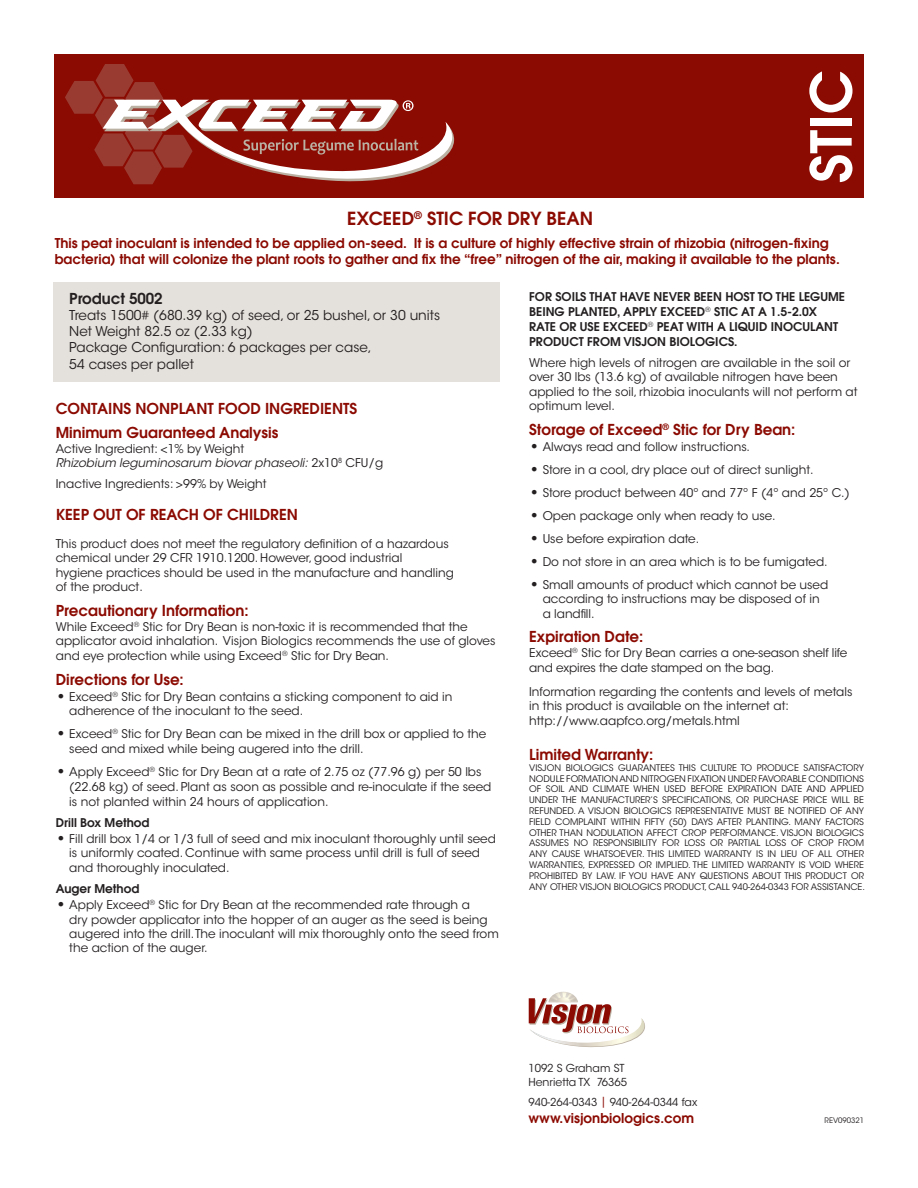
<style>
.page{position:relative;width:918px;height:1188px;background:#fff}
.page>*{position:absolute;margin:0;border:0;box-sizing:border-box;transform-origin:0 0}
.t1{font:600 18px "Avant Garde";color:#8b0a02}
.t2{font:600 15px/24.8px "Avant Garde";color:#8b0a02}
.t3{font:600 15px "Avant Garde";color:#231f20}
.t4{font:600 13.5px/16.2px "Avant Garde";color:#8b0a02}
.t5{font:13.5px/16.2px "ITC Avant Garde Std";color:#231f20}
.t6{font:12px/14.4px "ITC Avant Garde Std";color:#231f20}
.t7{font:600 12px/14.9px "Avant Garde";color:#231f20}
.t8{font:10.95px/13.5px "ITC Avant Garde Std";color:#231f20}
.t9{font:9px/10.8px "ITC Avant Garde Std";color:#231f20}
.t10{font:7.5px "ITC Avant Garde Std";color:#231f20}
.s1{font-style:italic}
.s2{font-size:21px}
.s3{color:#8b0a02}
</style>
<div class="page">
<div style="left:53px;top:282px;width:447px;height:99px;background:#e4e0db"></div>
<div style="left:54px;top:54px;width:810px;height:143px;background:#8b0a02"></div>
<svg style="left:65px;top:64px;width:389px;height:121px"></svg>
<svg style="left:809px;top:130px;width:44px;height:52px"></svg>
<div style="left:810px;top:118px;width:42px;height:8px;background:#fff"></div>
<svg style="left:809px;top:71px;width:44px;height:41px"></svg>
<svg style="left:529px;top:992px;width:116px;height:56px"></svg>
<h1 class="t1" style="left:347px;top:207px;width:247px">EXCEED<sup>®</sup> STIC FOR DRY BEAN</h1>
<p class="t4" style="left:55px;top:235px;width:787px">This peat inoculant is intended to be applied on-seed. It is a culture of highly effective strain of rhizobia (nitrogen-fixing bacteria) that will colonize the plant roots to gather and fix the “free” nitrogen of the air, making it available to the plants.</p>
<p class="t3" style="left:69px;top:289px;width:95px">Product 5002</p>
<p class="t5" style="left:69px;top:307px;width:372px">Treats 1500# (680.39 kg) of seed, or 25 bushel, or 30 units Net Weight 82.5 oz (2.33 kg)<br>Package Configuration: 6 packages per case,<br>54 cases per pallet</p>
<p class="t2" style="left:56px;top:395px;width:303px">CONTAINS NONPLANT FOOD INGREDIENTS<br>Minimum Guaranteed Analysis</p>
<p class="t6" style="left:56px;top:441px;width:329px">Active Ingredient: &lt;1% by Weight<br><span class="s1">Rhizobium leguminosarum biovarphaseoli:</span>2 x 1 0 <sup>8</sup> C F U / g</p>
<p class="t6" style="left:56px;top:477px;width:212px">Inactive Ingredients: &gt;99% by Weight</p>
<p class="t2" style="left:56px;top:502px;width:244px">KEEP OUT OF REACH OF CHILDREN</p>
<p class="t6" style="left:56px;top:536px;width:400px">This product does not meet the regulatory definition of a hazardous chemical under 29 CFR 1910.1200. However, good industrial<br>hygiene practices should be used in the manufacture and handling of the product.</p>
<p class="t2" style="left:56px;top:598px;width:194px">Precautionary Information:</p>
<p class="t6" style="left:56px;top:619px;width:441px">While Exceed<sup>®</sup> Stic for Dry Bean is non-toxic it is recommended that the applicator avoid inhalation. Visjon Biologics recommends the use of gloves and eye protection while using Exceed<sup>®</sup> Stic for Dry Bean.</p>
<p class="t2" style="left:56px;top:667px;width:130px">Directions for Use:</p>
<p class="t6" style="left:69px;top:690px;width:385px;text-indent:-14px"><span class="s2">•</span> Exceed<sup>®</sup> Stic for Dry Bean contains a sticking component to aid in adherence of the inoculant to the seed.</p>
<p class="t6" style="left:69px;top:727px;width:419px;text-indent:-14px"><span class="s2">•</span> Exceed<sup>®</sup> Stic for Dry Bean can be mixed in the drill box or applied to the seed and mixed while being augered into the drill.</p>
<p class="t6" style="left:69px;top:764px;width:424px;line-height:15px;text-indent:-14px"><span class="s2">•</span> Apply Exceed<sup>®</sup> Stic for Dry Bean at a rate of 2.75 oz (77.96 g) per 50 lbs (22.68 kg) of seed. Plant as soon as possible and re-inoculate if the seed is not planted within 24 hours of application.</p>
<p class="t7" style="left:56px;top:815px;width:95px">Drill Box Method</p>
<p class="t6" style="left:69px;top:832px;width:428px;text-indent:-14px"><span class="s2">•</span> Fill drill box 1/4 or 1/3 full of seed and mix inoculant thoroughly until seed is uniformly coated. Continue with same process until drill is full of seed and thoroughly inoculated.</p>
<p class="t7" style="left:56px;top:881px;width:85px">Auger Method</p>
<p class="t6" style="left:69px;top:898px;width:431px;text-indent:-14px"><span class="s2">•</span> Apply Exceed<sup>®</sup> Stic for Dry Bean at the recommended rate through a<br>dry powder applicator into the hopper of an auger as the seed is being augered into the drill. The inoculant will mix thoroughly onto the seed from the action of the auger.</p>
<p class="t7" style="left:529px;top:289px;width:317px">FOR SOILS THAT HAVE NEVER BEEN HOST TO THE LEGUME BEING PLANTED, APPLY EXCEED<sup>®</sup> STIC AT A 1.5-2.0X RATE OR USE EXCEED<sup>®</sup> PEAT WITH A LIQUID INOCULANT PRODUCT FROM VISJON BIOLOGICS.</p>
<p class="t6" style="left:529px;top:356px;width:330px">Where high levels of nitrogen are available in the soil or over 30 lbs (13.6 kg) of available nitrogen have been applied to the soil, rhizobia inoculants will not perform at optimum level.</p>
<p class="t2" style="left:529px;top:417px;width:268px">Storage of Exceed<sup>®</sup> Stic for Dry Bean:</p>
<p class="t6" style="left:529px;top:440px;width:222px"><span class="s2">•</span> Always read and follow instructions.</p>
<p class="t6" style="left:529px;top:463px;width:286px"><span class="s2">•</span> Store in a cool, dry place out of direct sunlight.</p>
<p class="t6" style="left:529px;top:486px;width:322px"><span class="s2">•</span> Store product between 40º and 77º F (4º and 25º C.)</p>
<p class="t6" style="left:529px;top:509px;width:248px"><span class="s2">•</span> Open package only when ready to use.</p>
<p class="t6" style="left:529px;top:532px;width:172px"><span class="s2">•</span> Use before expiration date.</p>
<p class="t6" style="left:529px;top:554px;width:300px"><span class="s2">•</span> Do not store in an area which is to be fumigated.</p>
<p class="t6" style="left:543px;top:577px;width:287px;text-indent:-14px"><span class="s2">•</span> Small amounts of product which cannot be used according to instructions may be disposed of in a landfill.</p>
<p class="t2" style="left:529px;top:624px;width:116px">Expiration Date:</p>
<p class="t6" style="left:529px;top:646px;width:320px">Exceed<sup>®</sup> Stic for Dry Bean carries a one-season shelf life and expires the date stamped on the bag.</p>
<p class="t6" style="left:529px;top:685px;width:325px">Information regarding the contents and levels of metals in this product is available on the internet at: http://www.aapfco.org/metals.html</p>
<p class="t2" style="left:529px;top:742px;width:126px">Limited Warranty:</p>
<p class="t9" style="left:529px;top:762px;width:337px">VISJON BIOLOGICS GUARANTEES THIS CULTURE TO PRODUCE SATISFACTORY NODULE FORMATION AND NITROGEN FIXATION UNDER FAVORABLE CONDITIONS OF SOIL AND CLIMATE WHEN USED BEFORE EXPIRATION DATE AND APPLIED UNDER THE MANUFACTURER’S SPECIFICATIONS, OR PURCHASE PRICE WILL BE REFUNDED. A VISJON BIOLOGICS REPRESENTATIVE MUST BE NOTIFIED OF ANY FIELD COMPLAINT WITHIN FIFTY (50) DAYS AFTER PLANTING. MANY FACTORS OTHER THAN NODULATION AFFECT CROP PERFORMANCE. VISJON BIOLOGICS ASSUMES NO RESPONSIBILITY FOR LOSS OR PARTIAL LOSS OF CROP FROM ANY CAUSE WHATSOEVER. THIS LIMITED WARRANTY IS IN LIEU OF ALL OTHER WARRANTIES, EXPRESSED OR IMPLIED. THE LIMITED WARRANTY IS VOID WHERE PROHIBITED BY LAW. IF YOU HAVE ANY QUESTIONS ABOUT THIS PRODUCT OR ANY OTHER VISJON BIOLOGICS PRODUCT, CALL 940-264-0343 FOR ASSISTANCE.</p>
<p class="t8" style="left:528px;top:1062px;width:100px">1092 S Graham ST<br>Henrietta TX 76365</p>
<p class="t8" style="left:528px;top:1096px;width:170px">940-264-0343 <span class="s3">|</span> 940-264-0344 fax</p>
<p class="t4" style="left:528px;top:1109px;width:167px">www.visjonbiologics.com</p>
<p class="t10" style="left:825px;top:1116px;width:41px">REV090321</p>
</div>
